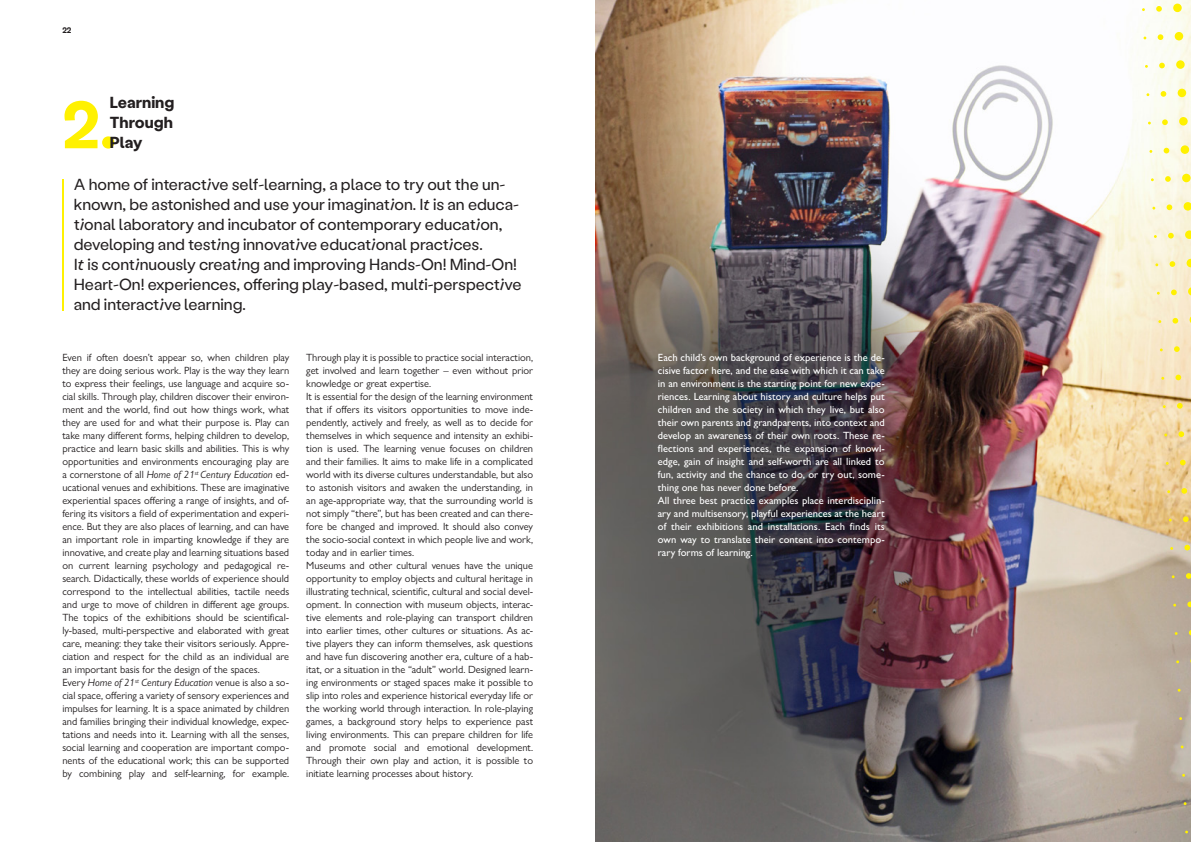
<style>
.page{position:relative;width:1191px;height:842px;background:#fff}
.page>*{position:absolute;margin:0;border:0;box-sizing:border-box;transform-origin:0 0}
.ASK-TITLE{font:700 66px "Labil Grotesk";color:#fff101}
.ASK-INTRO{font:16px/20px "Labil Grotesk";color:#231f20}
.ASK-INTRO-2{font:700 16px "Labil Grotesk";color:#231f20}
.ASK-plain{font:10.5px/13px "Gill Sans Nova";color:#231f20;text-align:justify}
.ASK-plain-2{font:500 10.5px/13px "Gill Sans Nova";color:#fff;text-align:justify}
.t1{font:700 8px "Labil Grotesk";color:#231f20}
.s1{font-style:italic}
</style>
<div class="page">
<img style="left:596px;top:0;width:595px;height:842px">
<svg style="left:1188px;top:630px;width:3px;height:6px"></svg>
<svg style="left:1187px;top:601px;width:4px;height:6px"></svg>
<svg style="left:1185px;top:573px;width:6px;height:6px"></svg>
<svg style="left:1184px;top:545px;width:6px;height:5px"></svg>
<svg style="left:1182px;top:516px;width:6px;height:6px"></svg>
<svg style="left:1181px;top:488px;width:6px;height:6px"></svg>
<svg style="left:1179px;top:460px;width:6px;height:5px"></svg>
<svg style="left:1178px;top:431px;width:6px;height:6px"></svg>
<svg style="left:1176px;top:403px;width:6px;height:6px"></svg>
<svg style="left:1175px;top:375px;width:6px;height:5px"></svg>
<svg style="left:1174px;top:346px;width:5px;height:6px"></svg>
<svg style="left:1172px;top:318px;width:6px;height:6px"></svg>
<svg style="left:1171px;top:289px;width:5px;height:6px"></svg>
<svg style="left:1169px;top:261px;width:6px;height:6px"></svg>
<svg style="left:1168px;top:233px;width:5px;height:6px"></svg>
<svg style="left:1166px;top:204px;width:6px;height:6px"></svg>
<svg style="left:1165px;top:176px;width:5px;height:6px"></svg>
<svg style="left:1163px;top:148px;width:6px;height:6px"></svg>
<svg style="left:1162px;top:119px;width:5px;height:6px"></svg>
<svg style="left:1160px;top:91px;width:6px;height:6px"></svg>
<svg style="left:1159px;top:63px;width:5px;height:5px"></svg>
<svg style="left:1157px;top:34px;width:6px;height:6px"></svg>
<svg style="left:1156px;top:6px;width:6px;height:6px"></svg>
<svg style="left:1189px;top:315px;width:2px;height:9px"></svg>
<svg style="left:1188px;top:287px;width:3px;height:9px"></svg>
<svg style="left:1186px;top:259px;width:5px;height:8px"></svg>
<svg style="left:1185px;top:230px;width:6px;height:9px"></svg>
<svg style="left:1183px;top:202px;width:8px;height:9px"></svg>
<div style="left:1182px;top:174px;width:8px;height:8px;background:#fff101;border-radius:50%"></div>
<div style="left:1180px;top:145px;width:9px;height:9px;background:#fff101;border-radius:50%"></div>
<div style="left:1179px;top:117px;width:8px;height:9px;background:#fff101;border-radius:50%"></div>
<div style="left:1177px;top:89px;width:9px;height:8px;background:#fff101;border-radius:50%"></div>
<div style="left:1176px;top:60px;width:8px;height:9px;background:#fff101;border-radius:50%"></div>
<div style="left:1174px;top:32px;width:9px;height:9px;background:#fff101;border-radius:50%"></div>
<div style="left:1173px;top:3px;width:8px;height:9px;background:#fff101;border-radius:50%"></div>
<hr style="left:62px;top:179px;width:2px;height:131px;background:#fff101">
<p class="t1" style="left:62px;top:25px;width:11px">22</p>
<p class="ASK-INTRO-2" style="left:110px;top:92px;width:66px">Learning</p>
<p class="ASK-INTRO-2" style="left:110px;top:112px;width:64px">Through</p>
<p class="ASK-INTRO-2" style="left:110px;top:132px;width:34px">Play</p>
<p class="ASK-INTRO" style="left:74px;top:174px;width:445px">A home of interactive self-learning, a place to try out the un&shy;known, be astonished and use your imagination. It is an educa&shy;tional laboratory and incubator of contemporary education, developing and testing innovative educational practices.</p>
<p class="ASK-INTRO" style="left:74px;top:254px;width:449px">It is continuously creating and improving Hands-On! Mind-On!<br>Heart-On! experiences, offering play-based, multi-perspective and interactive learning.</p>
<p class="ASK-TITLE" style="left:62px;top:80px;width:56px">2.</p>
<p class="ASK-plain" style="left:62px;top:351px;width:228px">Even if often doesn’t appear so, when children play they are doing serious work. Play is the way they learn to express their feelings, use language and acquire so&shy;cial skills. Through play, children discover their environ&shy;ment and the world, find out how things work, what they are used for and what their purpose is. Play can take many different forms, helping children to develop, practice and learn basic skills and abilities. This is why opportunities and environments encouraging play are a cornerstone of all <span class="s1">Home of 21</span><sup>st</sup> <span class="s1">Century Education</span> ed&shy;ucational venues and exhibitions. These are imaginative experiential spaces offering a range of insights, and of&shy;fering its visitors a field of experimentation and experi&shy;ence. But they are also places of learning, and can have an important role in imparting knowledge if they are innovative, and create play and learning situations based on current learning psychology and pedagogical re&shy;search. Didactically, these worlds of experience should correspond to the intellectual abilities, tactile needs and urge to move of children in different age groups.<br>The topics of the exhibitions should be scientifical&shy;ly-based, multi-perspective and elaborated with great care, meaning: they take their visitors seriously. Appre&shy;ciation and respect for the child as an individual are an important basis for the design of the spaces.</p>
<p class="ASK-plain" style="left:62px;top:676px;width:228px">Every <span class="s1">Home of 21</span><sup>st</sup> <span class="s1">Century Education</span> venue is also a so&shy;cial space, offering a variety of sensory experiences and impulses for learning. It is a space animated by children and families bringing their individual knowledge, expec&shy;tations and needs into it. Learning with all the senses, social learning and cooperation are important compo&shy;nents of the educational work; this can be supported by combining play and self-learning, for example.</p>
<p class="ASK-plain" style="left:306px;top:351px;width:228px">Through play it is possible to practice social interaction, get involved and learn together – even without prior knowledge or great expertise.</p>
<p class="ASK-plain" style="left:306px;top:390px;width:228px">It is essential for the design of the learning environment that if offers its visitors opportunities to move inde&shy;pendently, actively and freely, as well as to decide for themselves in which sequence and intensity an exhibi&shy;tion is used. The learning venue focuses on children and their families. It aims to make life in a complicated world with its diverse cultures understandable, but also to astonish visitors and awaken the understanding, in an age-appropriate way, that the surrounding world is not simply “there”, but has been created and can there&shy;fore be changed and improved. It should also convey the socio-social context in which people live and work, today and in earlier times.</p>
<p class="ASK-plain" style="left:306px;top:559px;width:228px">Museums and other cultural venues have the unique opportunity to employ objects and cultural heritage in illustrating technical, scientific, cultural and social devel&shy;opment. In connection with museum objects, interac&shy;tive elements and role-playing can transport children into earlier times, other cultures or situations. As ac&shy;tive players they can inform themselves, ask questions and have fun discovering another era, culture of a hab&shy;itat, or a situation in the “adult” world. Designed learn&shy;ing environments or staged spaces make it possible to slip into roles and experience historical everyday life or the working world through interaction. In role-playing games, a background story helps to experience past living environments. This can prepare children for life and promote social and emotional development.<br>Through their own play and action, it is possible to initiate learning processes about history.</p>
<p class="ASK-plain-2" style="left:658px;top:351px;width:228px">Each child’s own background of experience is the de&shy;cisive factor here, and the ease with which it can take in an environment is the starting point for new expe&shy;riences. Learning about history and culture helps put children and the society in which they live, but also their own parents and grandparents, into context and develop an awareness of their own roots. These re&shy;flections and experiences, the expansion of knowl&shy;edge, gain of insight and self-worth are all linked to fun, activity and the chance to do, or try out, some&shy;thing one has never done before.</p>
<p class="ASK-plain-2" style="left:658px;top:494px;width:228px">All three best practice examples place interdisciplin&shy;ary and multisensory, playful experiences at the heart of their exhibitions and installations. Each finds its own way to translate their content into contempo&shy;rary forms of learning.</p>
</div>
